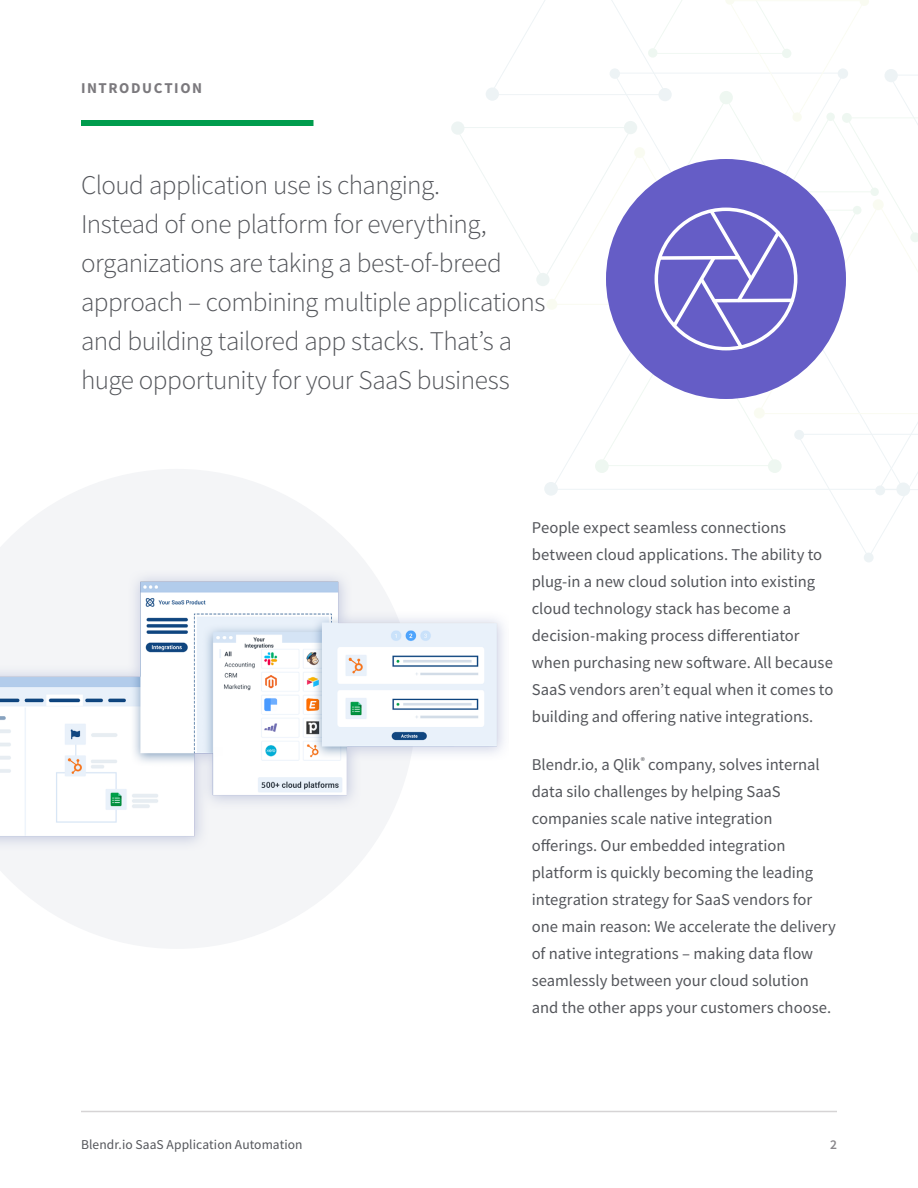
<style>
.page{position:relative;width:918px;height:1188px;background:#fff}
.page>*{position:absolute;margin:0;border:0;box-sizing:border-box;transform-origin:0 0}
.t1{font:300 27px/39px "Source Sans Pro";letter-spacing:-.02em;color:#54565b}
.t2{font:16.5px/27px "Source Sans Pro";color:#54565b}
.t3{font:700 15px "Source Sans Pro";letter-spacing:.105em;color:#7b797d}
.t4{font:13.5px "Source Sans Pro";letter-spacing:.005em;color:#54565b}
.t5{font:600 13.5px "Source Sans Pro";color:#89878b}
</style>
<div class="page">
<hr style="left:81px;top:1111px;width:756px;height:1px;background:#d6d4d5">
<svg style="left:36px;top:469px;width:282px;height:479px;fill:#f4f5f7"></svg>
<svg style="left:451px;top:121px;width:13px;height:14px"></svg>
<div style="left:864px;top:553px;width:10px;height:9px;background:#edf3f5;border-radius:50%"></div>
<div style="left:81px;top:120px;width:233px;height:6px;background:#009c4d"></div>
<img style="left:0;top:516px;width:504px;height:390px">
<svg style="left:455px;top:0;width:463px;height:559px"></svg>
<svg style="left:658px;top:256px;width:82px;height:4px"></svg>
<hr style="left:712px;top:299px;width:82px;height:3px;background:#fff;border-radius:2px">
<p class="t3" style="left:81px;top:78px;width:123px">INTRODUCTION</p>
<p class="t1" style="left:81px;top:166px;width:466px">Cloud application use is changing.<br>Instead of one platform for everything, organizations are taking a best-of-breed approach – combining multiple applications and building tailored app stacks. That’s a huge opportunity for your SaaS business</p>
<p class="t2" style="left:532px;top:514px;width:303px">People expect seamless connections between cloud applications. The ability to plug-in a new cloud solution into existing cloud technology stack has become a decision-making process differentiator when purchasing new software. All because SaaS vendors aren’t equal when it comes to building and offering native integrations.</p>
<p class="t2" style="left:532px;top:751px;width:306px">Blendr.io, a Qlik<sup>®</sup> company, solves internal data silo challenges by helping SaaS companies scale native integration offerings. Our embedded integration platform is quickly becoming the leading integration strategy for SaaS vendors for one main reason: We accelerate the delivery of native integrations – making data flow seamlessly between your cloud solution and the other apps your customers choose.</p>
<p class="t4" style="left:81px;top:1136px;width:223px">Blendr.io SaaS Application Automation</p>
<p class="t5" style="left:830px;top:1136px;width:8px">2</p>
</div>
